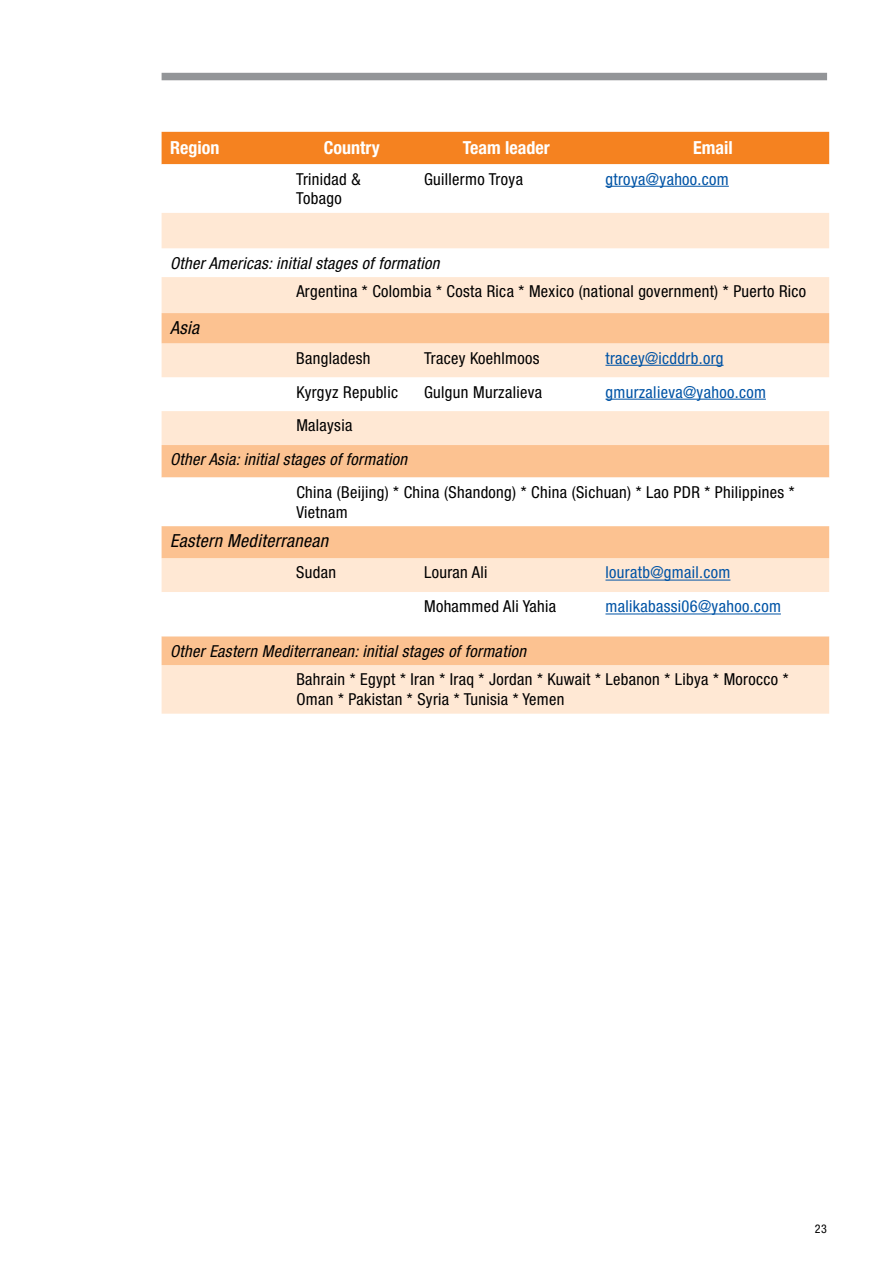
<style>
.page{position:relative;width:893px;height:1263px;background:#fff}
.page>*{position:absolute;margin:0;border:0;box-sizing:border-box;transform-origin:0 0}
.t1{font:700 condensed 18px "Helvetica Neue LT Std";color:#fff}
.t2{font:italic condensed 18px "Helvetica Neue LT Std";letter-spacing:.02em;color:#000}
.t3{font:condensed 16.5px/19.8px "Helvetica Neue LT Std";letter-spacing:.02em;color:#000}
.t4{font:italic condensed 16.5px "Helvetica Neue LT Std";letter-spacing:.02em;color:#000}
.t5{font:condensed 16.5px "Helvetica Neue LT Std";letter-spacing:.02em;color:#0054a6}
.t6{font:condensed 12px "Helvetica Neue LT Std";color:#000}
</style>
<div class="page">
<div style="left:162px;top:73px;width:665px;height:7px;background:#939598"></div>
<div style="left:162px;top:132px;width:667px;height:32px;background:#f58220"></div>
<svg style="left:162px;top:164px;width:667px;height:22px"></svg>
<svg style="left:162px;top:213px;width:667px;height:501px;fill:#ffe8d4"></svg>
<svg style="left:162px;top:313px;width:667px;height:352px;background:#fdd8b9"></svg>
<svg style="left:162px;top:477px;width:667px;height:49px"></svg>
<svg style="left:162px;top:592px;width:667px;height:44px"></svg>
<hr style="left:605px;top:186px;width:124px;height:1px;background:#0054a6">
<hr style="left:605px;top:365px;width:118px;height:1px;background:#0054a6">
<hr style="left:605px;top:399px;width:161px;height:1px;background:#0054a6">
<hr style="left:605px;top:580px;width:125px;height:1px;background:#0054a6">
<hr style="left:605px;top:613px;width:176px;height:1px;background:#0054a6">
<p class="t1" style="left:170px;top:137px;width:51px">Region</p>
<p class="t1" style="left:324px;top:137px;width:57px">Country</p>
<p class="t1" style="left:463px;top:137px;width:88px">Team leader</p>
<p class="t1" style="left:693px;top:137px;width:41px">Email</p>
<p class="t3" style="left:296px;top:169px;width:66px">Trinidad &amp;<br>Tobago</p>
<p class="t3" style="left:424px;top:169px;width:100px">Guillermo Troya</p>
<p class="t5" style="left:605px;top:169px;width:125px">gtroya@yahoo.com</p>
<p class="t4" style="left:170px;top:253px;width:271px">Other Americas: initial stages of formation</p>
<p class="t3" style="left:296px;top:282px;width:511px">Argentina * Colombia * Costa Rica * Mexico (national government) * Puerto Rico</p>
<p class="t2" style="left:170px;top:318px;width:32px">Asia</p>
<p class="t3" style="left:296px;top:348px;width:76px">Bangladesh</p>
<p class="t3" style="left:424px;top:348px;width:117px">Tracey Koehlmoos</p>
<p class="t5" style="left:605px;top:348px;width:120px">tracey@icddrb.org</p>
<p class="t3" style="left:296px;top:382px;width:103px">Kyrgyz Republic</p>
<p class="t3" style="left:424px;top:382px;width:119px">Gulgun Murzalieva</p>
<p class="t5" style="left:605px;top:382px;width:162px">gmurzalieva@yahoo.com</p>
<p class="t3" style="left:296px;top:416px;width:58px">Malaysia</p>
<p class="t4" style="left:170px;top:450px;width:238px">Other Asia: initial stages of formation</p>
<p class="t3" style="left:296px;top:482px;width:500px">China (Beijing) * China (Shandong) * China (Sichuan) * Lao PDR * Philippines *<br>Vietnam</p>
<p class="t2" style="left:170px;top:531px;width:160px">Eastern Mediterranean</p>
<p class="t3" style="left:296px;top:563px;width:41px">Sudan</p>
<p class="t3" style="left:424px;top:563px;width:65px">Louran Ali</p>
<p class="t5" style="left:605px;top:563px;width:126px">louratb@gmail.com</p>
<p class="t3" style="left:424px;top:596px;width:134px">Mohammed Ali Yahia</p>
<p class="t5" style="left:605px;top:597px;width:177px">malikabassi06@yahoo.com</p>
<p class="t4" style="left:170px;top:641px;width:357px">Other Eastern Mediterranean: initial stages of formation</p>
<p class="t3" style="left:296px;top:669px;width:494px">Bahrain * Egypt * Iran * Iraq * Jordan * Kuwait * Lebanon * Libya * Morocco *<br>Oman * Pakistan * Syria * Tunisia * Yemen</p>
<p class="t6" style="left:815px;top:1222px;width:14px">23</p>
</div>
